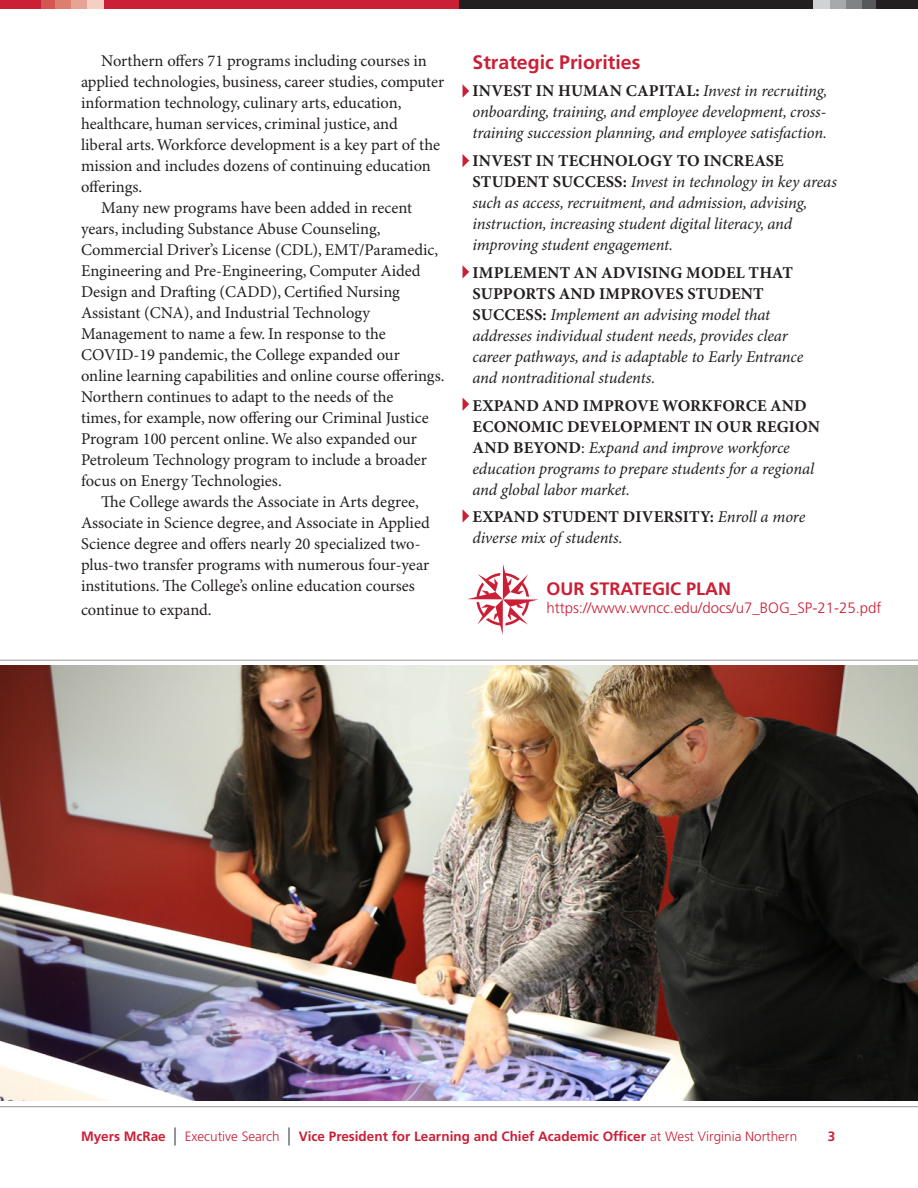
<style>
.page{position:relative;width:918px;height:1188px;background:#fff}
.page>*{position:absolute;margin:0;border:0;box-sizing:border-box;transform-origin:0 0}
.t1{font:700 19.5px "Frutiger LT Pro";color:#cb1f36}
.t2{font:700 18px "Frutiger LT Pro";color:#cb1f36}
.t3{font:16.5px "Minion Pro";color:#231f20}
.t4{font:italic 16.5px/21px "Minion Pro";letter-spacing:-.01em;color:#231f20}
.t5{font:300 15px "Frutiger LT Pro";color:#cb1f36}
.t6{font:700 13.5px "Frutiger LT Pro";color:#cb1f36}
.s1{font-weight:700;font-style:normal}
.s2{font-style:normal}
.s3{font-weight:300;font-stretch:condensed;font-size:18px;color:#231f20}
.s4{font-weight:300}
</style>
<div class="page">
<div style="left:0;top:0;width:783px;height:9px;background:#cb1f36"></div>
<div style="left:41px;top:0;width:61px;height:9px;background:#d45651"></div>
<div style="left:56px;top:0;width:16px;height:9px;background:#de7e6f"></div>
<div style="left:72px;top:0;width:16px;height:9px;background:#e7a396"></div>
<div style="left:88px;top:0;width:16px;height:9px;background:#f3cfc4"></div>
<div style="left:459px;top:0;width:459px;height:9px;background:#231f20"></div>
<div style="left:815px;top:0;width:61px;height:9px;background:#57585a"></div>
<div style="left:845px;top:0;width:16px;height:9px;background:#808285"></div>
<div style="left:829px;top:0;width:16px;height:9px;background:#a8a9ad"></div>
<div style="left:813px;top:0;width:16px;height:9px;background:#d1d2d4"></div>
<img style="left:0;top:660px;width:918px;height:447px">
<svg style="left:463px;top:85px;width:6px;height:12px"></svg>
<svg style="left:463px;top:154px;width:6px;height:13px"></svg>
<svg style="left:463px;top:265px;width:6px;height:13px"></svg>
<svg style="left:463px;top:398px;width:6px;height:13px"></svg>
<svg style="left:463px;top:510px;width:6px;height:12px"></svg>
<svg style="left:467px;top:564px;width:71px;height:71px"></svg>
<p class="t3" style="left:101px;top:51px;width:327px">Northern offers 71 programs including courses in</p>
<p class="t3" style="left:81px;top:72px;width:365px">applied technologies, business, career studies, computer</p>
<p class="t3" style="left:81px;top:93px;width:322px">information technology, culinary arts, education,</p>
<p class="t3" style="left:81px;top:114px;width:318px">healthcare, human services, criminal justice, and</p>
<p class="t3" style="left:81px;top:135px;width:361px">liberal arts. Workforce development is a key part of the</p>
<p class="t3" style="left:81px;top:156px;width:351px">mission and includes dozens of continuing education</p>
<p class="t3" style="left:81px;top:177px;width:63px">offerings.</p>
<p class="t3" style="left:101px;top:198px;width:313px">Many new programs have been added in recent</p>
<p class="t3" style="left:81px;top:219px;width:301px">years, including Substance Abuse Counseling,</p>
<p class="t3" style="left:81px;top:240px;width:359px">Commercial Driver’s License (CDL), EMT/Paramedic,</p>
<p class="t3" style="left:81px;top:261px;width:341px">Engineering and Pre-Engineering, Computer Aided</p>
<p class="t3" style="left:81px;top:282px;width:320px">Design and Drafting (CADD), Certified Nursing</p>
<p class="t3" style="left:81px;top:303px;width:291px">Assistant (CNA), and Industrial Technology</p>
<p class="t3" style="left:81px;top:324px;width:306px">Management to name a few. In response to the</p>
<p class="t3" style="left:81px;top:345px;width:320px">COVID-19 pandemic, the College expanded our</p>
<p class="t3" style="left:81px;top:366px;width:365px">online learning capabilities and online course offerings.</p>
<p class="t3" style="left:81px;top:387px;width:314px">Northern continues to adapt to the needs of the</p>
<p class="t3" style="left:81px;top:408px;width:349px">times, for example, now offering our Criminal Justice</p>
<p class="t3" style="left:81px;top:429px;width:337px">Program 100 percent online. We also expanded our</p>
<p class="t3" style="left:81px;top:450px;width:347px">Petroleum Technology program to include a broader</p>
<p class="t3" style="left:81px;top:471px;width:202px">focus on Energy Technologies.</p>
<p class="t3" style="left:101px;top:492px;width:319px">The College awards the Associate in Arts degree,</p>
<p class="t3" style="left:81px;top:513px;width:350px">Associate in Science degree, and Associate in Applied</p>
<p class="t3" style="left:81px;top:534px;width:341px">Science degree and offers nearly 20 specialized two-</p>
<p class="t3" style="left:81px;top:555px;width:350px">plus-two transfer programs with numerous four-year</p>
<p class="t3" style="left:81px;top:576px;width:335px">institutions. The College’s online education courses</p>
<p class="t3" style="left:81px;top:599px;width:132px">continue to expand.</p>
<p class="t1" style="left:472px;top:50px;width:169px">Strategic Priorities</p>
<p class="t4" style="left:472px;top:81px;width:356px;text-align:justify"><span class="s1">INVEST IN HUMAN CAPITAL:</span> Invest in recruiting, onboarding, training, and employee development, cross&shy;training succession planning, and employee satisfaction.</p>
<p class="t4" style="left:472px;top:151px;width:366px"><span class="s1">INVEST IN TECHNOLOGY TO INCREASE STUDENT SUCCESS:</span> Invest in technology in key areas such as access, recruitment, and admission, advising, instruction, increasing student digital literacy, and improving student engagement.</p>
<p class="t4" style="left:472px;top:263px;width:332px"><span class="s1">IMPLEMENT AN ADVISING MODEL THAT SUPPORTS AND IMPROVES STUDENT SUCCESS:</span> Implement an advising model that addresses individual student needs, provides clear career pathways, and is adaptable to Early Entrance and nontraditional students.</p>
<p class="t4" style="left:472px;top:396px;width:349px"><span class="s1">EXPAND AND IMPROVE WORKFORCE AND ECONOMIC DEVELOPMENT IN OUR REGION AND BEYOND</span><span class="s2">:</span> Expand and improve workforce education programs to prepare students for a regional and global labor market.</p>
<p class="t4" style="left:472px;top:507px;width:334px"><span class="s1">EXPAND STUDENT DIVERSITY:</span> Enroll a more diverse mix of students.</p>
<p class="t2" style="left:546px;top:578px;width:186px">OUR STRATEGIC PLAN</p>
<p class="t5" style="left:546px;top:599px;width:337px">https://www.wvncc.edu/docs/u7_BOG_SP-21-25.pdf</p>
<p class="t6" style="left:81px;top:1128px;width:718px">Myers McRae <span class="s3">|</span> <span class="s4">Executive Search</span> <span class="s3">|</span> Vice President for Learning and Chief Academic Officer <span class="s4">at West Virginia Northern</span></p>
<p class="t6" style="left:828px;top:1128px;width:9px">3</p>
</div>
